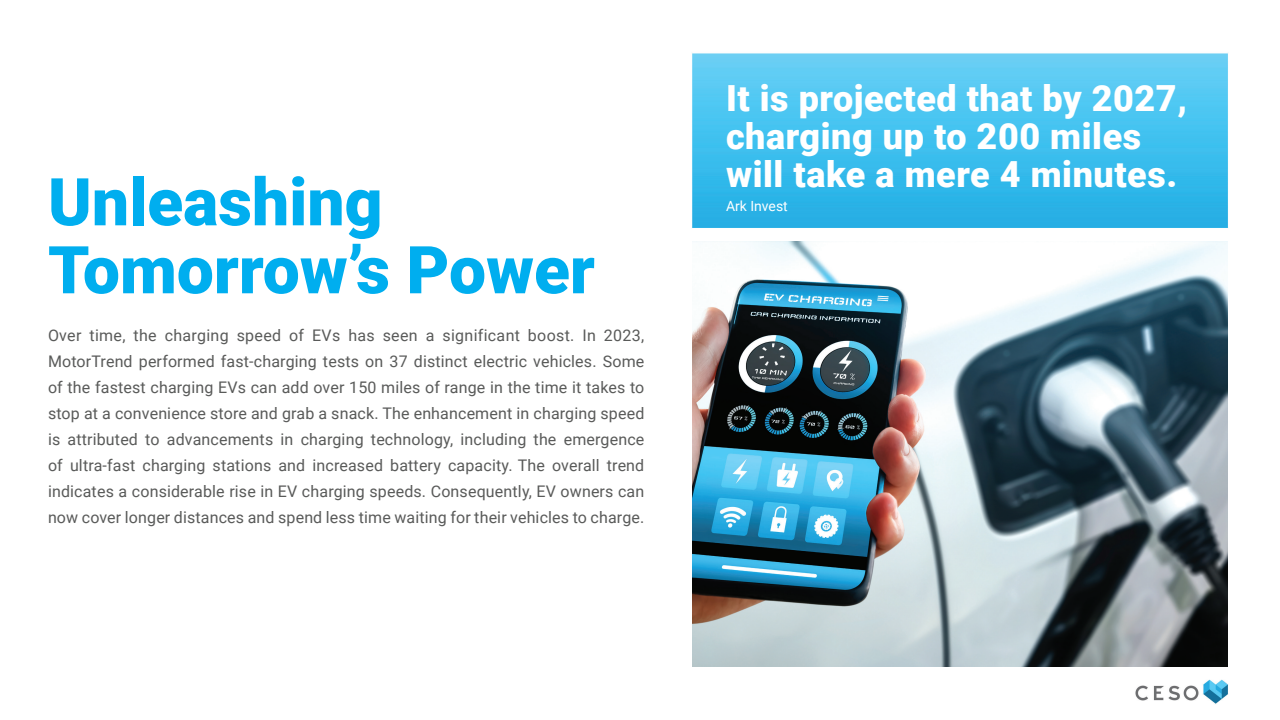
<style>
.page{position:relative;width:1280px;height:720px;background:#fff}
.page>*{position:absolute;margin:0;border:0;box-sizing:border-box;transform-origin:0 0}
.t1{font:900 66px/68px "Roboto";color:#00aeef}
.t2{font:900 36px/38px "Roboto";letter-spacing:.015em;color:#fff}
.t3{font:16px/26px "Roboto";letter-spacing:.01em;color:#595a59;text-align:justify}
.t4{font:14px "Roboto";color:#fff}
</style>
<div class="page">
<img style="left:692px;top:53px;width:536px;height:651px">
<img style="left:692px;top:241px;width:536px;height:425px">
<h1 class="t1" style="left:48px;top:165px;width:548px">Unleashing<br>Tomorrow’s Power</h1>
<p class="t3" style="left:48px;top:322px;width:598px">Over time, the charging speed of EVs has seen a significant boost. In 2023, MotorTrend performed fast-charging tests on 37 distinct electric vehicles. Some of the fastest charging EVs can add over 150 miles of range in the time it takes to stop at a convenience store and grab a snack. The enhancement in charging speed is attributed to advancements in charging technology, including the emergence of ultra-fast charging stations and increased battery capacity. The overall trend indicates a considerable rise in EV charging speeds. Consequently, EV owners can now cover longer distances and spend less time waiting for their vehicles to charge.</p>
<h2 class="t2" style="left:726px;top:77px;width:463px">It is projected that by 2027, charging up to 200 miles will take a mere 4 minutes.</h2>
<p class="t4" style="left:726px;top:196px;width:63px">Ark Invest</p>
</div>
